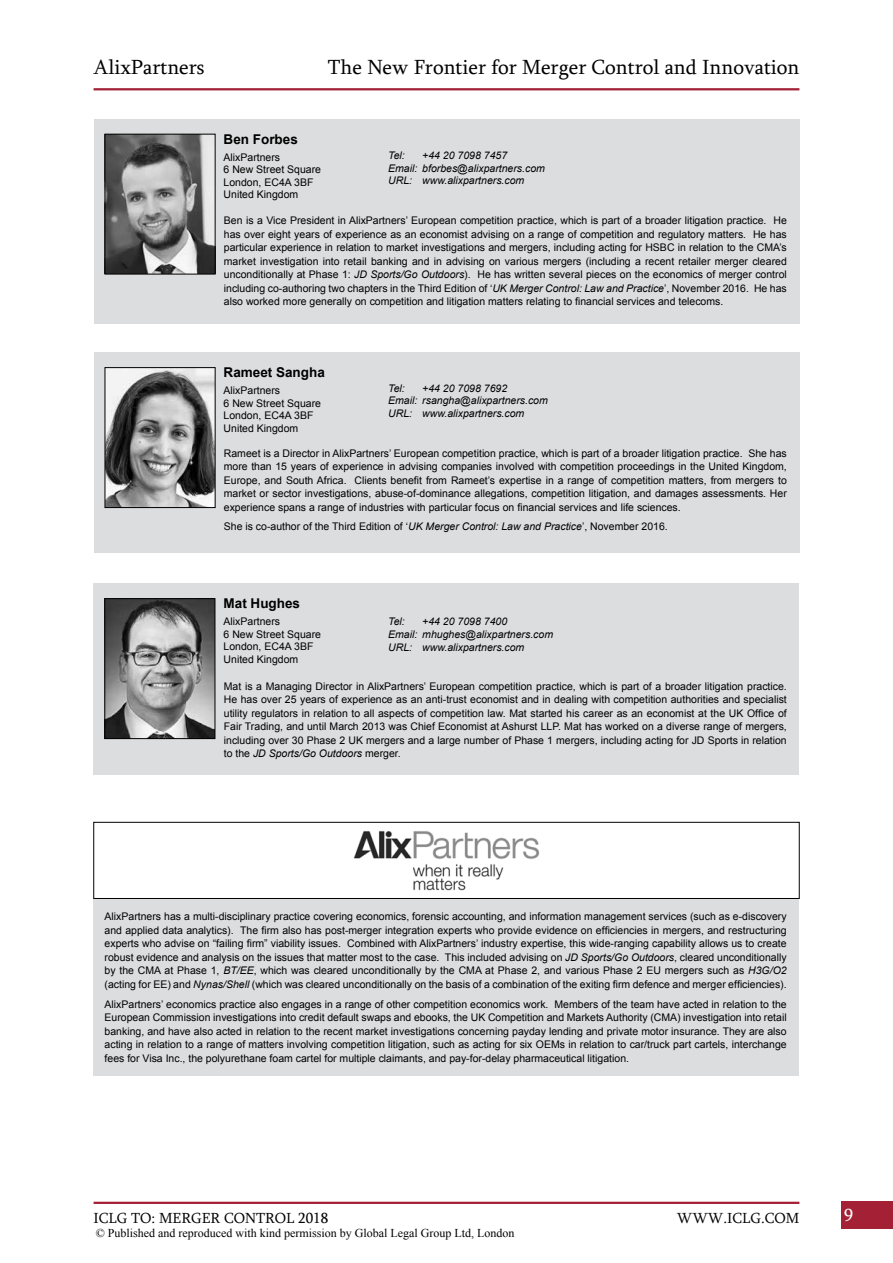
<style>
.page{position:relative;width:893px;height:1263px;background:#fff}
.page>*{position:absolute;margin:0;border:0;box-sizing:border-box;transform-origin:0 0}
.t1{font:21px "Sylfaen";color:#000}
.t2{font:18px "Sylfaen";color:#fff}
.t3{font:15px "Sylfaen";color:#000}
.t4{font:700 13.5px "Arial";color:#000}
.t5{font:12px "Times New Roman";color:#000}
.t6{font:10.5px/13.5px "Arial";color:#000;text-align:justify}
.t7{font:italic 10.5px/12.6px "Arial";color:#000}
.s1{font-style:italic}
</style>
<div class="page">
<div style="left:841px;top:1201px;width:52px;height:28px;background:#a32035"></div>
<hr style="left:94px;top:1202px;width:705px;height:2px;background:#a32035">
<hr style="left:94px;top:88px;width:705px;height:2px;background:#a32035">
<div style="left:94px;top:899px;width:705px;height:177px;background:#dcddde"></div>
<img style="left:353px;top:831px;width:187px;height:60px">
<div style="left:94px;top:822px;width:705px;height:77px;border:1px solid #000"></div>
<div style="left:94px;top:352px;width:706px;height:201px;background:#dcddde"></div>
<div style="left:94px;top:119px;width:706px;height:205px;background:#dcddde"></div>
<img style="left:107px;top:369px;width:106px;height:137px">
<div style="left:105px;top:367px;width:110px;height:141px;border:1px solid #000"></div>
<img style="left:107px;top:136px;width:106px;height:136px">
<div style="left:105px;top:134px;width:110px;height:140px;border:1px solid #000"></div>
<div style="left:94px;top:584px;width:705px;height:191px;background:#dcddde"></div>
<img style="left:107px;top:600px;width:106px;height:137px">
<div style="left:105px;top:598px;width:110px;height:141px;border:1px solid #000"></div>
<h1 class="t1" style="left:94px;top:53px;width:112px">AlixPartners</h1>
<h1 class="t1" style="left:328px;top:53px;width:473px">The New Frontier for Merger Control and Innovation</h1>
<p class="t4" style="left:224px;top:130px;width:76px">Ben Forbes</p>
<p class="t6" style="left:224px;top:151px;width:99px;line-height:12.6px;text-align:left">AlixPartners<br>6 New Street Square<br>London, EC4A 3BF<br>United Kingdom</p>
<p class="t7" style="left:388px;top:149px;width:158px;text-indent:34px">+44 20 7098 7457<br>Email: bforbes@alixpartners.com<br>URL: www.alixpartners.com</p>
<p class="t7" style="left:388px;top:149px;width:18px">Tel:</p>
<p class="t6" style="left:224px;top:214px;width:564px">Ben is a Vice President in AlixPartners’ European competition practice, which is part of a broader litigation practice. He has over eight years of experience as an economist advising on a range of competition and regulatory matters. He has particular experience in relation to market investigations and mergers, including acting for HSBC in relation to the CMA’s market investigation into retail banking and in advising on various mergers (including a recent retailer merger cleared unconditionally at Phase 1: <span class="s1">JD Sports/Go Outdoors</span>). He has written several pieces on the economics of merger control including co-authoring two chapters in the Third Edition of ‘<span class="s1">UK Merger Control: Law and Practice</span>’, November 2016. He has also worked more generally on competition and litigation matters relating to financial services and telecoms.</p>
<p class="t4" style="left:224px;top:363px;width:103px">Rameet Sangha</p>
<p class="t6" style="left:224px;top:384px;width:99px;line-height:12.6px;text-align:left">AlixPartners<br>6 New Street Square<br>London, EC4A 3BF<br>United Kingdom</p>
<p class="t7" style="left:388px;top:382px;width:18px">Tel:</p>
<p class="t7" style="left:388px;top:382px;width:161px;text-indent:34px">+44 20 7098 7692<br>Email: rsangha@alixpartners.com<br>URL: www.alixpartners.com</p>
<p class="t6" style="left:224px;top:446px;width:564px">Rameet is a Director in AlixPartners’ European competition practice, which is part of a broader litigation practice. She has more than 15 years of experience in advising companies involved with competition proceedings in the United Kingdom, Europe, and South Africa. Clients benefit from Rameet’s expertise in a range of competition matters, from mergers to market or sector investigations, abuse-of-dominance allegations, competition litigation, and damages assessments. Her experience spans a range of industries with particular focus on financial services and life sciences.</p>
<p class="t6" style="left:224px;top:520px;width:445px">She is co-author of the Third Edition of ‘<span class="s1">UK Merger Control: Law and Practice</span>’, November 2016.</p>
<p class="t4" style="left:224px;top:594px;width:78px">Mat Hughes</p>
<p class="t6" style="left:224px;top:615px;width:99px;line-height:12.6px;text-align:left">AlixPartners<br>6 New Street Square<br>London, EC4A 3BF<br>United Kingdom</p>
<p class="t7" style="left:388px;top:615px;width:18px">Tel:</p>
<p class="t7" style="left:388px;top:615px;width:166px;text-indent:34px">+44 20 7098 7400<br>Email: mhughes@alixpartners.com<br>URL: www.alixpartners.com</p>
<p class="t6" style="left:224px;top:679px;width:564px">Mat is a Managing Director in AlixPartners’ European competition practice, which is part of a broader litigation practice.<br>He has over 25 years of experience as an anti-trust economist and in dealing with competition authorities and specialist utility regulators in relation to all aspects of competition law. Mat started his career as an economist at the UK Office of Fair Trading, and until March 2013 was Chief Economist at Ashurst LLP. Mat has worked on a diverse range of mergers, including over 30 Phase 2 UK mergers and a large number of Phase 1 mergers, including acting for JD Sports in relation to the <span class="s1">JD Sports/Go Outdoors</span> merger.</p>
<p class="t6" style="left:105px;top:910px;width:684px">AlixPartners has a multi-disciplinary practice covering economics, forensic accounting, and information management services (such as e-discovery and applied data analytics). The firm also has post-merger integration experts who provide evidence on efficiencies in mergers, and restructuring experts who advise on “failing firm” viability issues. Combined with AlixPartners’ industry expertise, this wide-ranging capability allows us to create robust evidence and analysis on the issues that matter most to the case. This included advising on <span class="s1">JD Sports/Go Outdoors</span>, cleared unconditionally by the CMA at Phase 1, <span class="s1">BT/EE</span>, which was cleared unconditionally by the CMA at Phase 2, and various Phase 2 EU mergers such as <span class="s1">H3G/O2 </span>(acting for EE) and <span class="s1">Nynas/Shell</span> (which was cleared unconditionally on the basis of a combination of the exiting firm defence and merger efficiencies).</p>
<p class="t6" style="left:105px;top:997px;width:684px">AlixPartners’ economics practice also engages in a range of other competition economics work. Members of the team have acted in relation to the European Commission investigations into credit default swaps and ebooks, the UK Competition and Markets Authority (CMA) investigation into retail banking, and have also acted in relation to the recent market investigations concerning payday lending and private motor insurance. They are also acting in relation to a range of matters involving competition litigation, such as acting for six OEMs in relation to car/truck part cartels, interchange fees for Visa Inc., the polyurethane foam cartel for multiple claimants, and pay-for-delay pharmaceutical litigation.</p>
<h3 class="t3" style="left:94px;top:1208px;width:236px">ICLG TO: MERGER CONTROL 2018</h3>
<h3 class="t3" style="left:677px;top:1208px;width:124px">WWW.ICLG.COM</h3>
<h2 class="t2" style="left:844px;top:1202px;width:10px">9</h2>
<p class="t5" style="left:96px;top:1225px;width:420px">© Published and reproduced with kind permission by Global Legal Group Ltd, London</p>
</div>
